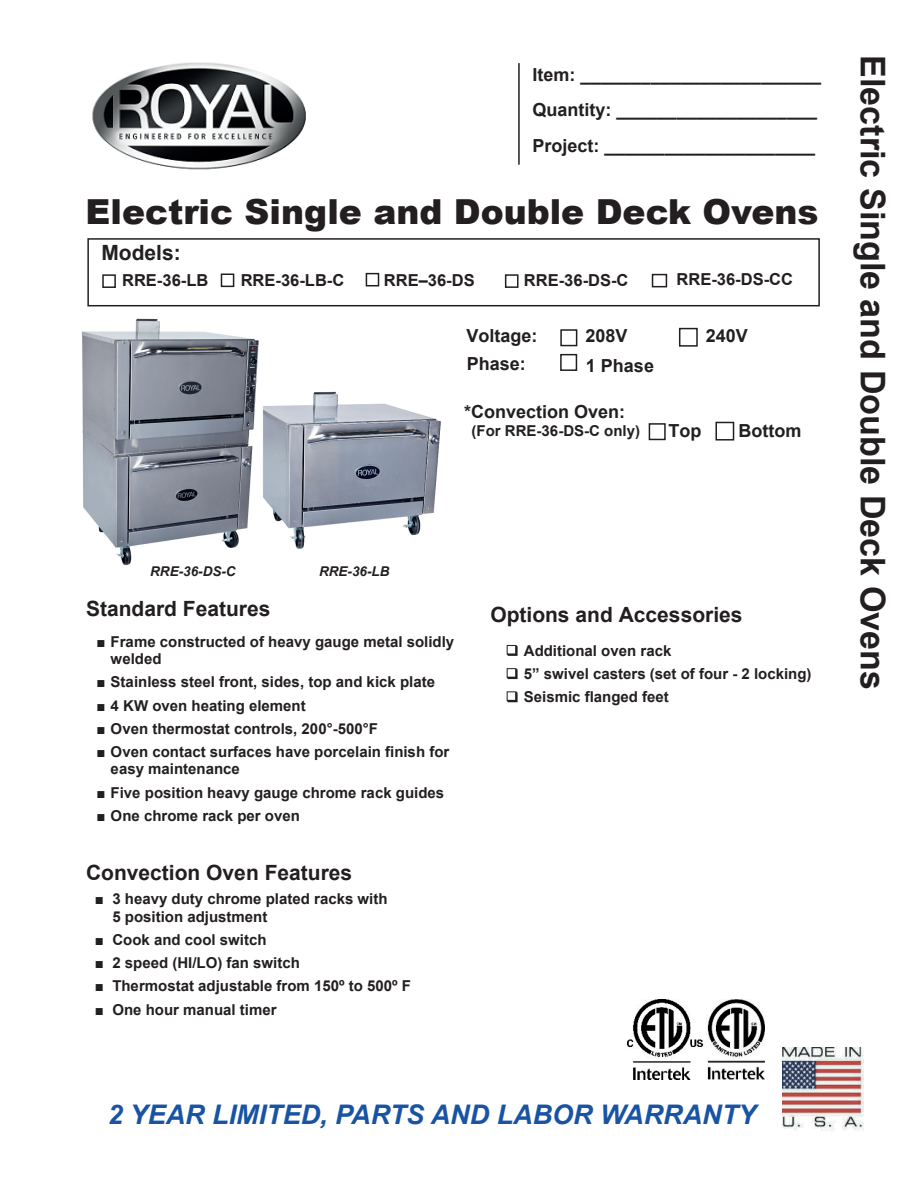
<style>
.page{position:relative;width:918px;height:1188px;background:#fff}
.page>*{position:absolute;margin:0;border:0;box-sizing:border-box;transform-origin:0 0}
.t1{font:900 34.5px "Arial";color:#231f20}
.t2{font:700 34.05px "Arial";color:#231f20}
.t3{font:italic 700 27px "Arial";color:#1853a4}
.t4{font:700 21px "Arial";color:#231f20}
.t5{font:700 18px/35.7px "Arial";color:#231f20}
.t6{font:700 16.5px "Arial";color:#231f20}
.t7{font:700 15px/17.2px "Arial";color:#231f20}
.t8{font:italic 700 13.5px "Arial";color:#231f20}
.s1{font-family:"Times New Roman"}
</style>
<div class="page">
<hr style="left:518px;top:63px;width:2px;height:102px;background:#231f20">
<div style="left:87px;top:238px;width:733px;height:68px;border:2px solid #231f20"></div>
<div style="left:560px;top:329px;width:17px;height:17px;border:2px solid #231f20"></div>
<div style="left:679px;top:328px;width:19px;height:19px;border:2px solid #231f20"></div>
<div style="left:102px;top:274px;width:14px;height:14px;border:2px solid #231f20"></div>
<div style="left:221px;top:274px;width:13px;height:13px;border:2px solid #231f20"></div>
<div style="left:366px;top:273px;width:13px;height:13px;border:2px solid #231f20"></div>
<div style="left:505px;top:274px;width:14px;height:14px;border:2px solid #231f20"></div>
<div style="left:560px;top:354px;width:17px;height:17px;border:2px solid #231f20"></div>
<div style="left:652px;top:274px;width:15px;height:13px;border:2px solid #231f20"></div>
<img style="left:81px;top:318px;width:360px;height:248px">
<svg style="left:507px;top:645px;width:11px;height:11px"></svg>
<svg style="left:507px;top:668px;width:11px;height:11px"></svg>
<svg style="left:507px;top:691px;width:11px;height:11px"></svg>
<div style="left:649px;top:423px;width:17px;height:17px;border:2px solid #231f20"></div>
<div style="left:715px;top:422px;width:19px;height:19px;border:2px solid #231f20"></div>
<img style="left:92px;top:62px;width:214px;height:108px">
<img style="left:782px;top:1047px;width:82px;height:84px">
<img style="left:627px;top:1000px;width:137px;height:79px">
<p class="t5" style="left:532px;top:58px;width:290px">Item: ________________________<br>Quantity: ____________________<br>Project: _____________________</p>
<h2 class="t2" style="left:886px;top:55px;width:636px;rotate:90deg">Electric Single and Double Deck Ovens</h2>
<h1 class="t1" style="left:86px;top:199px;width:734px">Electric Single and Double Deck Ovens</h1>
<h3 class="t4" style="left:101px;top:245px;width:81px">Models:</h3>
<p class="t6" style="left:122px;top:274px;width:88px">RRE-36-LB</p>
<p class="t6" style="left:241px;top:274px;width:105px">RRE-36-LB-C</p>
<p class="t6" style="left:384px;top:274px;width:92px">RRE–36-DS</p>
<p class="t6" style="left:524px;top:274px;width:106px">RRE-36-DS-C</p>
<p class="t6" style="left:677px;top:273px;width:118px">RRE-36-DS-CC</p>
<p class="t5" style="left:466px;top:319px;width:73px">Voltage:</p>
<p class="t5" style="left:585px;top:319px;width:44px">208V</p>
<p class="t5" style="left:706px;top:319px;width:44px">240V</p>
<p class="t5" style="left:467px;top:348px;width:61px">Phase:</p>
<p class="t5" style="left:586px;top:349px;width:70px">1 Phase</p>
<p class="t5" style="left:464px;top:395px;width:163px">*Convection Oven:</p>
<p class="t7" style="left:472px;top:423px;width:170px">(For RRE-36-DS-C only)</p>
<p class="t5" style="left:669px;top:414px;width:34px">Top</p>
<p class="t5" style="left:738px;top:414px;width:64px">Bottom</p>
<p class="t8" style="left:150px;top:567px;width:87px">RRE-36-DS-C</p>
<p class="t8" style="left:319px;top:567px;width:72px">RRE-36-LB</p>
<h3 class="t4" style="left:86px;top:601px;width:186px">Standard Features</h3>
<p class="t7" style="left:111px;top:634px;width:345px;text-indent:-14px"><span class="s1">■</span> Frame constructed of heavy gauge metal solidly welded</p>
<p class="t7" style="left:97px;top:675px;width:340px"><span class="s1">■</span> Stainless steel front, sides, top and kick plate</p>
<p class="t7" style="left:97px;top:698px;width:211px"><span class="s1">■</span> 4 KW oven heating element</p>
<p class="t7" style="left:97px;top:721px;width:283px"><span class="s1">■</span> Oven thermostat controls, 200°-500°F</p>
<p class="t7" style="left:111px;top:745px;width:340px;text-indent:-14px"><span class="s1">■</span> Oven contact surfaces have porcelain finish for easy maintenance</p>
<p class="t7" style="left:97px;top:785px;width:349px"><span class="s1">■</span> Five position heavy gauge chrome rack guides</p>
<p class="t7" style="left:97px;top:808px;width:205px"><span class="s1">■</span> One chrome rack per oven</p>
<h3 class="t4" style="left:490px;top:607px;width:254px">Options and Accessories</h3>
<p class="t7" style="left:524px;top:640px;width:289px;line-height:23.2px">Additional oven rack<br>5” swivel casters (set of four - 2 locking)<br>Seismic flanged feet</p>
<h3 class="t4" style="left:86px;top:864px;width:268px">Convection Oven Features</h3>
<p class="t7" style="left:112px;top:892px;width:277px;text-indent:-18px"><span class="s1">■</span> 3 heavy duty chrome plated racks with<br>5 position adjustment</p>
<p class="t7" style="left:95px;top:932px;width:173px"><span class="s1">■</span> Cook and cool switch</p>
<p class="t7" style="left:95px;top:956px;width:207px"><span class="s1">■</span> 2 speed (HI/LO) fan switch</p>
<p class="t7" style="left:95px;top:979px;width:318px"><span class="s1">■</span> Thermostat adjustable from 150º to 500º F</p>
<p class="t7" style="left:95px;top:1002px;width:183px"><span class="s1">■</span> One hour manual timer</p>
<h3 class="t3" style="left:108px;top:1104px;width:650px">2 YEAR LIMITED, PARTS AND LABOR WARRANTY</h3>
</div>
